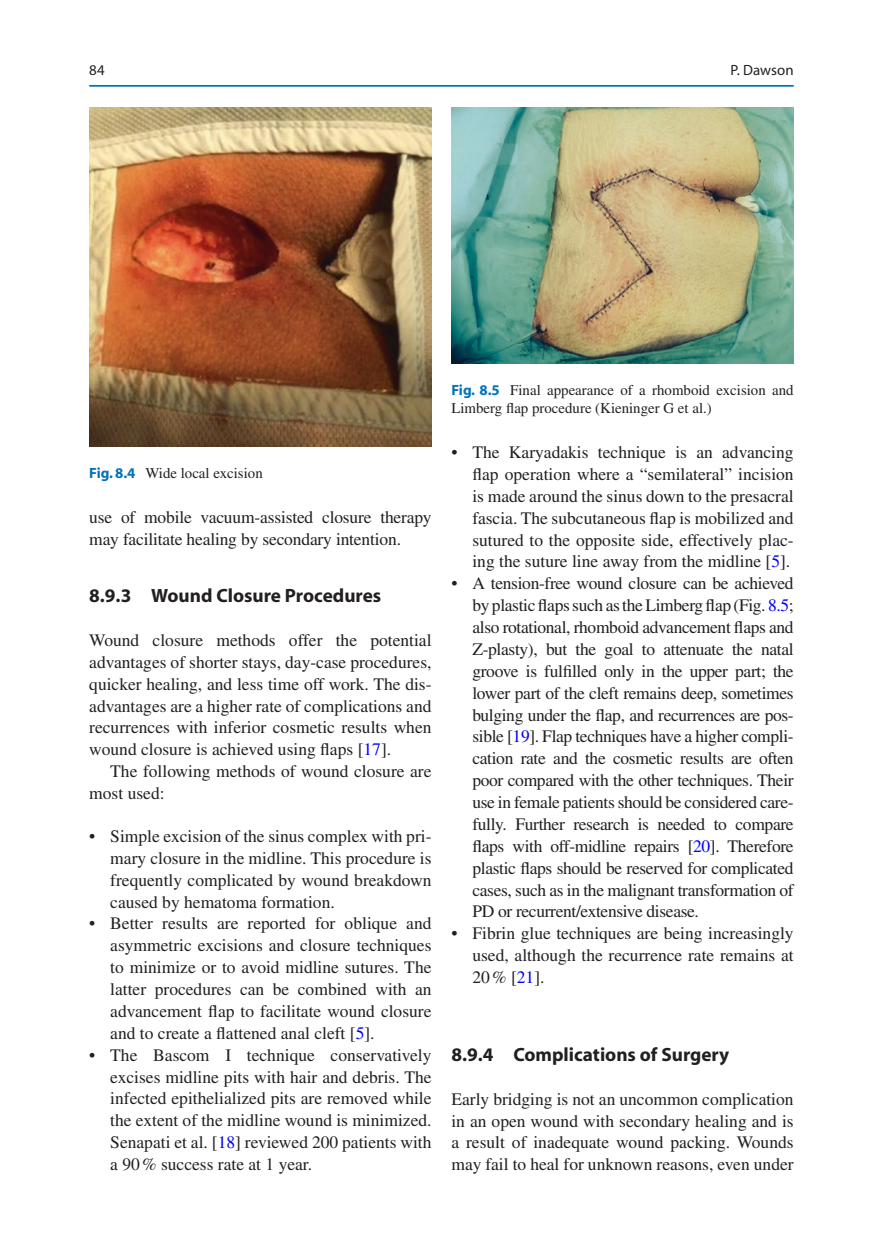
<style>
.page{position:relative;width:883px;height:1260px;background:#fff}
.page>*{position:absolute;margin:0;border:0;box-sizing:border-box;transform-origin:0 0}
.t1{font:700 19.25px "Xmndcc Myriad";color:#231f20}
.t2{font:17.5px/21.9px "Rlxryf Times";color:#231f20;text-align:justify}
.t3{font:14.88px/17.5px "Rlxryf Times";color:#231f20}
.t4{font:14.88px "Hcgsxg Myriad";letter-spacing:.005em;color:#231f20}
.t5{font:14.88px "Psyclw Myriad";color:#231f20}
.s1{font-family:"Xmndcc Myriad";font-weight:700;color:#0073bc}
.s2{color:#0000fa}
</style>
<div class="page">
<img style="left:89px;top:107px;width:343px;height:340px">
<img style="left:451px;top:107px;width:343px;height:257px">
<hr style="left:89px;top:85px;width:705px;height:2px;background:#0073bc">
<p class="t5" style="left:89px;top:63px;width:17px">84</p>
<p class="t4" style="left:730px;top:63px;width:65px">P. Dawson</p>
<p class="t3" style="left:89px;top:464px;width:175px"><span class="s1">Fig. 8.4</span> Wide local excision</p>
<p class="t2" style="left:89px;top:507px;width:344px">use of mobile vacuum-assisted closure therapy may facilitate healing by secondary intention.</p>
<p class="t1" style="left:89px;top:586px;width:293px">8.9.3 Wound Closure Procedures</p>
<p class="t2" style="left:89px;top:629px;width:344px">Wound closure methods offer the potential advantages of shorter stays, day-case procedures, quicker healing, and less time off work. The dis&shy;advantages are a higher rate of complications and recurrences with inferior cosmetic results when wound closure is achieved using flaps [<span class="s2">17</span>].</p>
<p class="t2" style="left:89px;top:760px;width:344px;text-indent:21px">The following methods of wound closure are most used:</p>
<p class="t2" style="left:110px;top:825px;width:323px;text-indent:-21px">• Simple excision of the sinus complex with pri&shy;mary closure in the midline. This procedure is frequently complicated by wound breakdown caused by hematoma formation.</p>
<p class="t2" style="left:110px;top:913px;width:323px;text-indent:-21px">• Better results are reported for oblique and asymmetric excisions and closure techniques to minimize or to avoid midline sutures. The latter procedures can be combined with an advancement flap to facilitate wound closure and to create a flattened anal cleft [<span class="s2">5</span>].</p>
<p class="t2" style="left:110px;top:1044px;width:323px;text-indent:-21px">• The Bascom I technique conservatively excises midline pits with hair and debris. The infected epithelialized pits are removed while the extent of the midline wound is minimized.<br>Senapati et al. [<span class="s2">18</span>] reviewed 200 patients with a 90% success rate at 1 year.</p>
<p class="t3" style="left:451px;top:382px;width:344px"><span class="s1">Fig. 8.5</span> Final appearance of a rhomboid excision and<br>Limberg flap procedure (Kieninger G et al.)</p>
<p class="t2" style="left:472px;top:441px;width:323px;text-indent:-21px">• The Karyadakis technique is an advancing flap operation where a “semilateral” incision is made around the sinus down to the presacral fascia. The subcutaneous flap is mobilized and sutured to the opposite side, effectively plac&shy;ing the suture line away from the midline [<span class="s2">5</span>].</p>
<p class="t2" style="left:472px;top:572px;width:323px;text-indent:-21px">• A tension-free wound closure can be achieved by plastic flaps such as the Limberg flap (Fig. <span class="s2">8.5</span>; also rotational, rhomboid advancement flaps and Z-plasty), but the goal to attenuate the natal groove is fulfilled only in the upper part; the lower part of the cleft remains deep, sometimes bulging under the flap, and recurrences are pos&shy;sible [<span class="s2">19</span>]. Flap techniques have a higher compli&shy;cation rate and the cosmetic results are often poor compared with the other techniques. Their use in female patients should be considered care&shy;fully. Further research is needed to compare flaps with off-midline repairs [<span class="s2">20</span>]. Therefore plastic flaps should be reserved for complicated cases, such as in the malignant transformation of PD or recurrent/extensive disease.</p>
<p class="t2" style="left:472px;top:922px;width:323px;text-indent:-21px">• Fibrin glue techniques are being increasingly used, although the recurrence rate remains at 20% [<span class="s2">21</span>].</p>
<p class="t1" style="left:451px;top:1045px;width:279px">8.9.4 Complications of Surgery</p>
<p class="t2" style="left:451px;top:1088px;width:344px">Early bridging is not an uncommon complication in an open wound with secondary healing and is a result of inadequate wound packing. Wounds may fail to heal for unknown reasons, even under</p>
</div>
